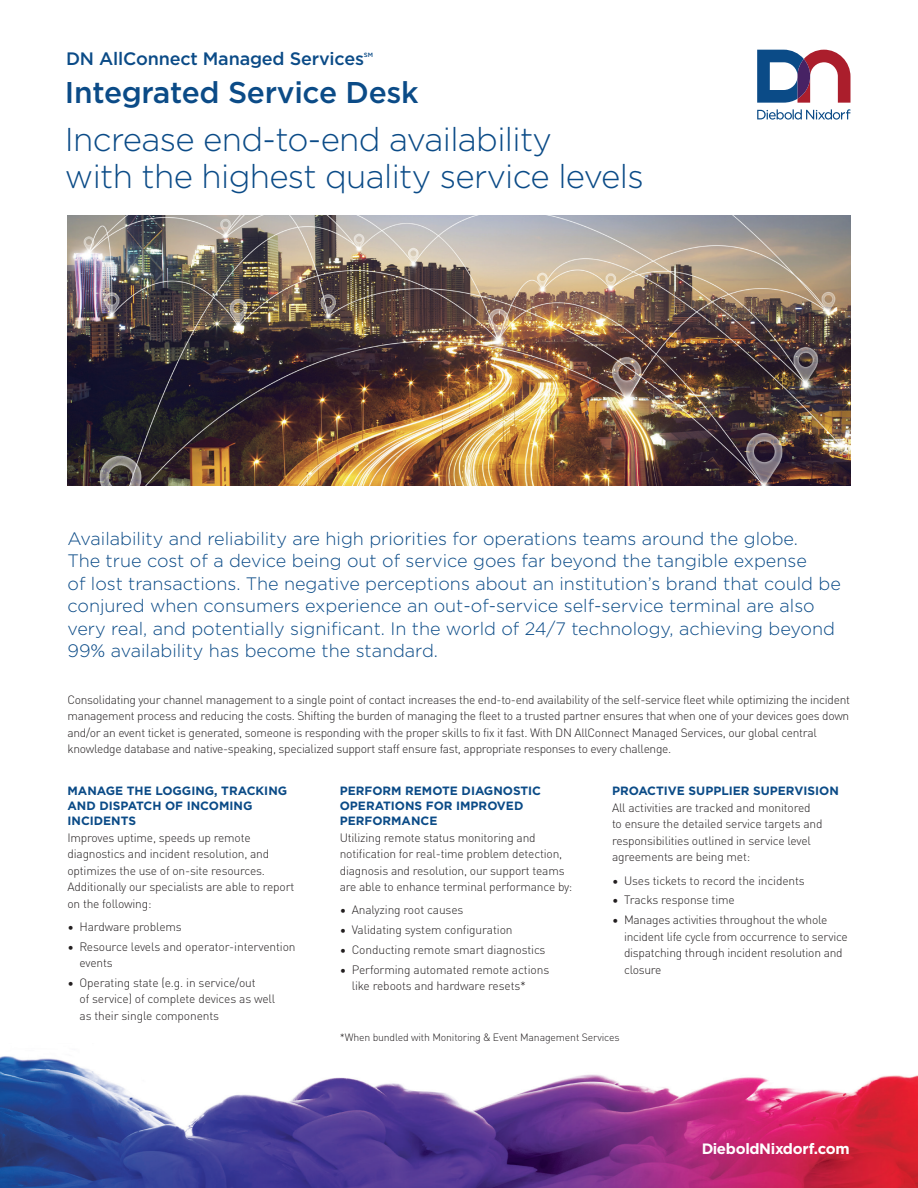
<style>
.page{position:relative;width:918px;height:1188px;background:#fff}
.page>*{position:absolute;margin:0;border:0;box-sizing:border-box;transform-origin:0 0}
.t1{font:300 33px/37.5px "Gotham";letter-spacing:-.02em;color:#0b4b87}
.t2{font:500 30px "Gotham";letter-spacing:-.01em;color:#0b4b87}
.t3{font:300 18px/22.5px "Gotham";color:#0b4b87}
.t4{font:500 18px "Gotham";letter-spacing:-.01em;color:#0b4b87}
.t5{font:700 15px "Gotham";letter-spacing:-.02em;color:#fff}
.t6{font:300 12px/16.5px "DIN Pro";letter-spacing:-.02em;color:#231f20}
.t7{font:700 12px/15px "Gotham";color:#0b4b87}
.t8{font:300 10.5px "DIN Pro";letter-spacing:-.015em;color:#231f20}
.t9{font:500 6.15px "Gotham";color:#0b4b87}
</style>
<div class="page">
<img style="left:0;top:1056px;width:918px;height:132px">
<img style="left:68px;top:216px;width:782px;height:270px">
<svg style="left:757px;top:50px;width:93px;height:53px"></svg>
<svg style="left:757px;top:109px;width:93px;height:11px"></svg>
<h3 class="t4" style="left:66px;top:48px;width:300px">DN AllConnect Managed Services</h3>
<p class="t9" style="left:364px;top:51px;width:11px">SM</p>
<h2 class="t2" style="left:65px;top:75px;width:355px">Integrated Service Desk</h2>
<h1 class="t1" style="left:65px;top:120px;width:580px">Increase end-to-end availability<br>with the highest quality service levels</h1>
<p class="t3" style="left:68px;top:527px;width:775px">Availability and reliability are high priorities for operations teams around the globe.<br>The true cost of a device being out of service goes far beyond the tangible expense<br>of lost transactions. The negative perceptions about an institution’s brand that could be conjured when consumers experience an out-of-service self-service terminal are also very real, and potentially significant. In the world of 24/7 technology, achieving beyond 99% availability has become the standard.</p>
<p class="t6" style="left:68px;top:690px;width:784px">Consolidating your channel management to a single point of contact increases the end-to-end availability of the self-service fleet while optimizing the incident management process and reducing the costs. Shifting the burden of managing the fleet to a trusted partner ensures that when one of your devices goes down and/or an event ticket is generated, someone is responding with the proper skills to fix it fast. With DN AllConnect Managed Services, our global central knowledge database and native-speaking, specialized support staff ensure fast, appropriate responses to every challenge.</p>
<p class="t7" style="left:68px;top:783px;width:221px">MANAGE THE LOGGING, TRACKING<br>AND DISPATCH OF INCOMING<br>INCIDENTS</p>
<p class="t6" style="left:68px;top:828px;width:228px">Improves uptime, speeds up remote diagnostics and incident resolution, and optimizes the use of on-site resources.<br>Additionally our specialists are able to report on the following:</p>
<p class="t6" style="left:68px;top:918px;width:116px">• Hardware problems</p>
<p class="t6" style="left:80px;top:937px;width:218px;text-indent:-12px">• Resource levels and operator-intervention events</p>
<p class="t6" style="left:80px;top:974px;width:197px;text-indent:-12px">• Operating state (e.g. in service/out<br>of service) of complete devices as well as their single components</p>
<p class="t7" style="left:340px;top:783px;width:203px">PERFORM REMOTE DIAGNOSTIC<br>OPERATIONS FOR IMPROVED<br>PERFORMANCE</p>
<p class="t6" style="left:340px;top:828px;width:234px">Utilizing remote status monitoring and notification for real-time problem detection, diagnosis and resolution, our support teams are able to enhance terminal performance by:</p>
<p class="t6" style="left:340px;top:901px;width:125px">• Analyzing root causes</p>
<p class="t6" style="left:340px;top:921px;width:174px">• Validating system configuration</p>
<p class="t6" style="left:340px;top:941px;width:207px">• Conducting remote smart diagnostics</p>
<p class="t6" style="left:352px;top:960px;width:199px;text-indent:-12px">• Performing automated remote actions like reboots and hardware resets*</p>
<p class="t7" style="left:612px;top:783px;width:228px">PROACTIVE SUPPLIER SUPERVISION</p>
<p class="t6" style="left:612px;top:799px;width:212px">All activities are tracked and monitored to ensure the detailed service targets and responsibilities outlined in service level agreements are being met:</p>
<p class="t6" style="left:612px;top:871px;width:194px">• Uses tickets to record the incidents</p>
<p class="t6" style="left:612px;top:891px;width:124px">• Tracks response time</p>
<p class="t6" style="left:624px;top:911px;width:225px;text-indent:-12px">• Manages activities throughout the whole incident life cycle from occurrence to service dispatching through incident resolution and closure</p>
<p class="t8" style="left:340px;top:1029px;width:281px">*When bundled with Monitoring &amp; Event Management Services</p>
<p class="t5" style="left:702px;top:1140px;width:150px">DieboldNixdorf.com</p>
</div>
